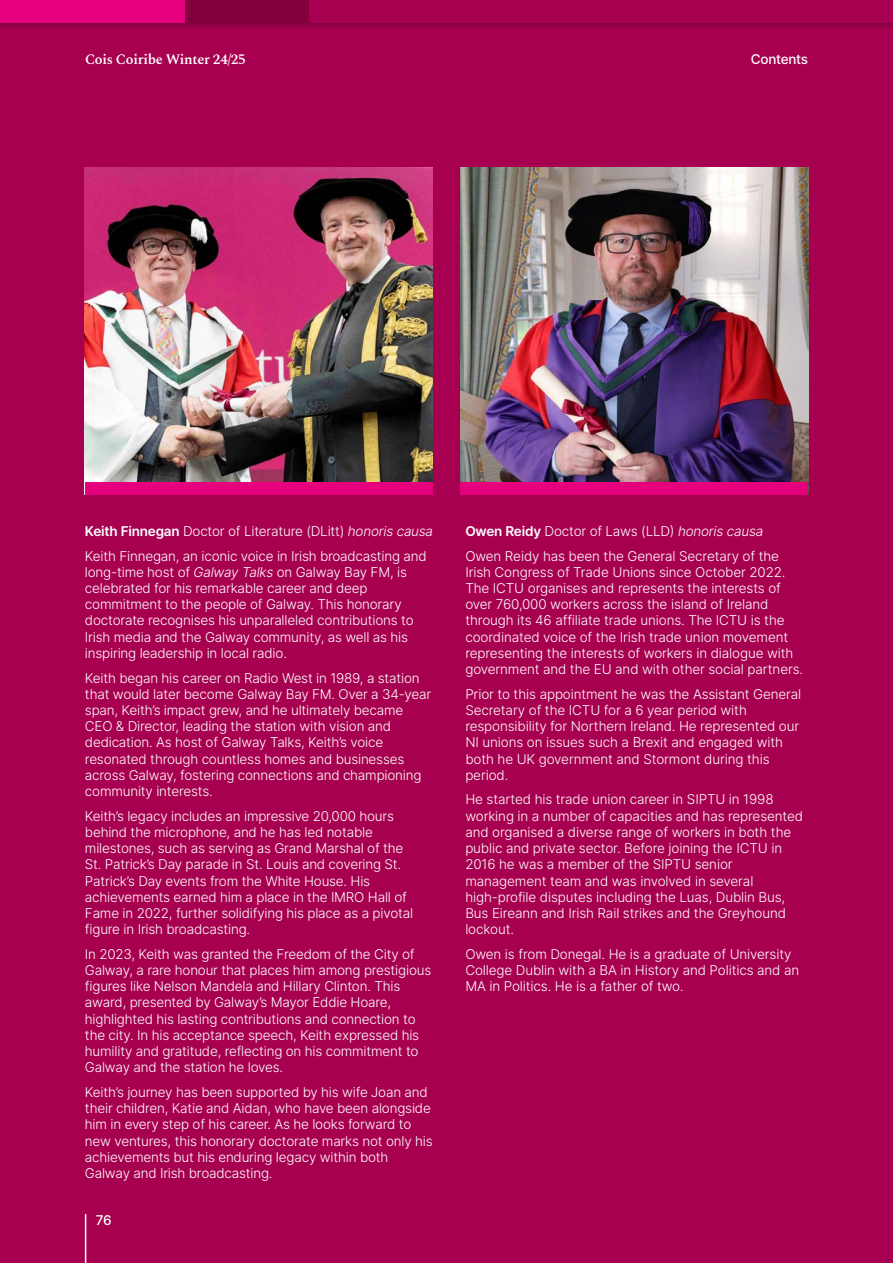
<style>
.page{position:relative;width:893px;height:1263px;background:#a80050}
.page>*{position:absolute;margin:0;border:0;box-sizing:border-box;transform-origin:0 0}
.t1{font:600 14.25px "Spectral";letter-spacing:-.02em;color:#fff}
.t2{font:300 13.5px/16.2px "Inter";letter-spacing:-.015em;color:#fff}
.t3{font:500 13.5px "Inter";letter-spacing:-.02em;color:#fff}
.s1{font-weight:600}
.s2{font-style:italic}
</style>
<div class="page">
<img style="left:85px;top:167px;width:347px;height:315px">
<img style="left:461px;top:167px;width:347px;height:315px">
<div style="left:85px;top:482px;width:347px;height:13px;background:#e6007d"></div>
<div style="left:461px;top:482px;width:347px;height:13px;background:#e6007d"></div>
<div style="left:0;top:0;width:893px;height:32px;background:#000;opacity:.4"></div>
<hr style="left:85px;top:1214px;width:1px;height:49px;background:#fff">
<div style="left:184px;top:0;width:125px;height:23px;background:#84003d"></div>
<div style="left:0;top:0;width:184px;height:23px;background:#e6007d"></div>
<div style="left:309px;top:0;width:584px;height:23px;background:#a80050"></div>
<p class="t1" style="left:85px;top:49px;width:162px">Cois Coiribe Winter 24/25</p>
<p class="t3" style="left:751px;top:49px;width:59px">Contents</p>
<p class="t2" style="left:85px;top:523px;width:350px"><span class="s1">Keith Finnegan</span> Doctor of Literature (DLitt) <span class="s2">honoris causa</span></p>
<p class="t2" style="left:85px;top:547px;width:343px">Keith Finnegan, an iconic voice in Irish broadcasting and long-time host of <span class="s2">Galway Talks</span> on Galway Bay FM, is celebrated for his remarkable career and deep commitment to the people of Galway. This honorary doctorate recognises his unparalleled contributions to Irish media and the Galway community, as well as his inspiring leadership in local radio.</p>
<p class="t2" style="left:85px;top:669px;width:348px">Keith began his career on Radio West in 1989, a station that would later become Galway Bay FM. Over a 34-year span, Keith’s impact grew, and he ultimately became CEO &amp; Director, leading the station with vision and dedication. As host of Galway Talks, Keith’s voice resonated through countless homes and businesses across Galway, fostering connections and championing community interests.</p>
<p class="t2" style="left:85px;top:807px;width:330px">Keith’s legacy includes an impressive 20,000 hours behind the microphone, and he has led notable milestones, such as serving as Grand Marshal of the St. Patrick’s Day parade in St. Louis and covering St.<br>Patrick’s Day events from the White House. His achievements earned him a place in the IMRO Hall of Fame in 2022, further solidifying his place as a pivotal figure in Irish broadcasting.</p>
<p class="t2" style="left:85px;top:946px;width:348px">In 2023, Keith was granted the Freedom of the City of Galway, a rare honour that places him among prestigious figures like Nelson Mandela and Hillary Clinton. This award, presented by Galway’s Mayor Eddie Hoare, highlighted his lasting contributions and connection to the city. In his acceptance speech, Keith expressed his humility and gratitude, reflecting on his commitment to Galway and the station he loves.</p>
<p class="t2" style="left:85px;top:1084px;width:349px">Keith’s journey has been supported by his wife Joan and their children, Katie and Aidan, who have been alongside him in every step of his career. As he looks forward to new ventures, this honorary doctorate marks not only his achievements but his enduring legacy within both Galway and Irish broadcasting.</p>
<p class="t3" style="left:96px;top:1210px;width:17px">76</p>
<p class="t2" style="left:465px;top:523px;width:299px"><span class="s1">Owen Reidy</span> Doctor of Laws (LLD) <span class="s2">honoris causa</span></p>
<p class="t2" style="left:465px;top:547px;width:339px">Owen Reidy has been the General Secretary of the Irish Congress of Trade Unions since October 2022.<br>The ICTU organises and represents the interests of over 760,000 workers across the island of Ireland through its 46 affiliate trade unions. The ICTU is the coordinated voice of the Irish trade union movement representing the interests of workers in dialogue with government and the EU and with other social partners.</p>
<p class="t2" style="left:465px;top:686px;width:337px">Prior to this appointment he was the Assistant General Secretary of the ICTU for a 6 year period with responsibility for Northern Ireland. He represented our NI unions on issues such a Brexit and engaged with both he UK government and Stormont during this period.</p>
<p class="t2" style="left:465px;top:791px;width:339px">He started his trade union career in SIPTU in 1998 working in a number of capacities and has represented and organised a diverse range of workers in both the public and private sector. Before joining the ICTU in 2016 he was a member of the SIPTU senior management team and was involved in several high-profile disputes including the Luas, Dublin Bus, Bus Eireann and Irish Rail strikes and the Greyhound lockout.</p>
<p class="t2" style="left:465px;top:946px;width:335px">Owen is from Donegal. He is a graduate of University<br>College Dublin with a BA in History and Politics and an<br>MA in Politics. He is a father of two.</p>
</div>
